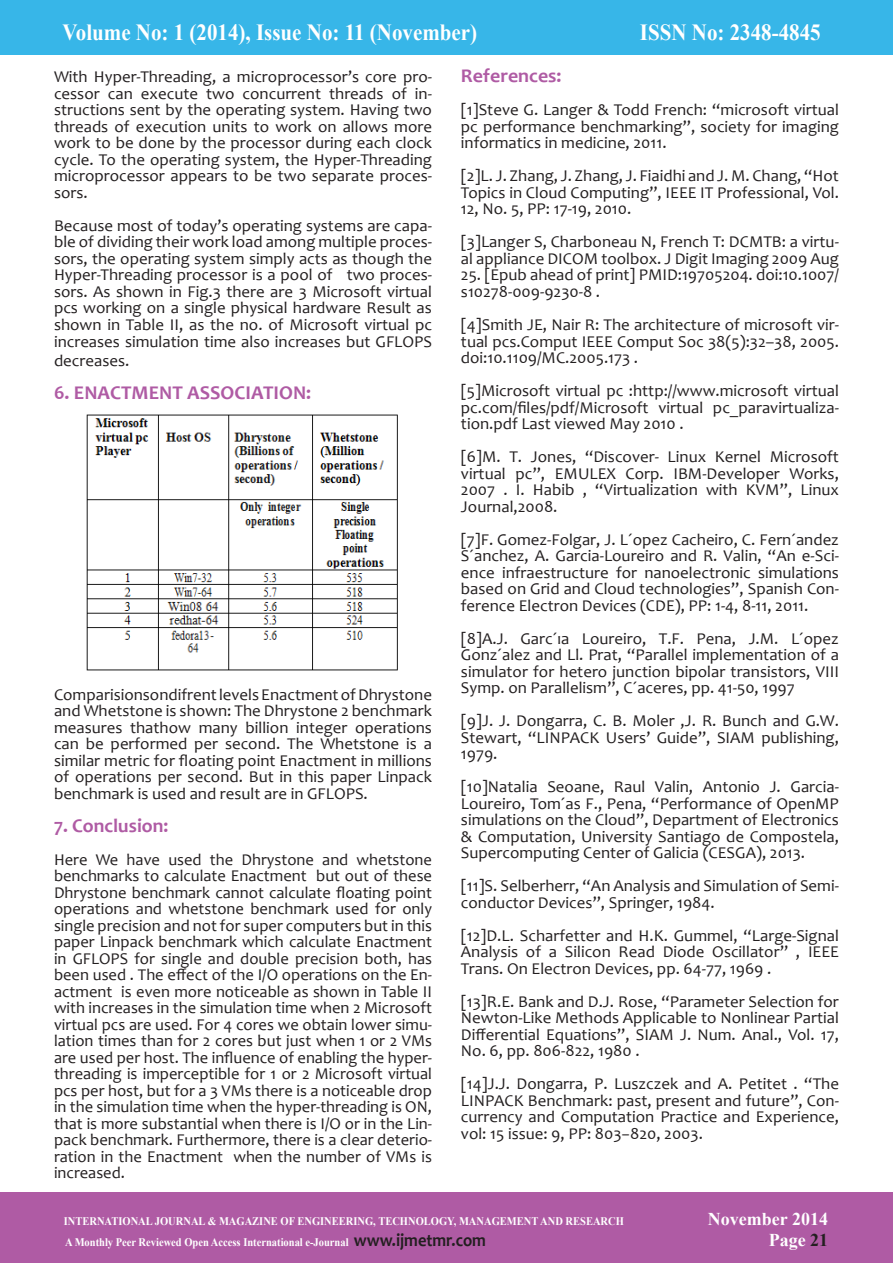
<style>
.page{position:relative;width:893px;height:1263px;background:#fff}
.page>*{position:absolute;margin:0;border:0;box-sizing:border-box;transform-origin:0 0}
.t1{font:700 23.1px "Times New Roman";color:#fff;scale:.91 1}
.t2{font:700 19.5px "Candara";color:#af5ba4}
.t3{font:700 18.15px "Arial";letter-spacing:.11em;color:#fff;scale:.81 1}
.t4{font:700 18px "Times New Roman";color:#fff}
.t5{font:16.5px/16.5px "Candara";color:#231f20;text-align:justify}
.t6{font:700 16.5px "Arial";color:#fff}
.t7{font:700 11.55px "Times New Roman";color:#fff;scale:.91 1}
.s1{font-family:"Candara";font-size:18.15px;color:#231f20}
.s2{color:#231f20}
.s3{font-weight:400;font-size:18px}
.s4{font-size:16.5px}
</style>
<div class="page">
<img style="left:86px;top:414px;width:312px;height:257px">
<div style="left:0;top:0;width:893px;height:54px;background:#37b6e8"></div>
<div style="left:0;top:1193px;width:893px;height:70px;background:#af5ba4"></div>
<p class="t1" style="left:63px;top:16px;width:457px">Volume No: 1 (2014), Issue No: 11 (November)</p>
<p class="t1" style="left:640px;top:16px;width:200px">ISSN No: 2348-4845</p>
<p class="t1" style="left:68px;top:16px;width:458px">Volume No: 3 (2014), Issue No: 12 (November)</p>
<p class="t1" style="left:752px;top:16px;width:78px">20 3706</p>
<p class="t5" style="left:54px;top:69px;width:380px">With Hyper-Threading, a microprocessor’s core pro&shy;cessor can execute two concurrent threads of in&shy;structions sent by the operating system. Having two threads of execution units to work on allows more work to be done by the processor during each clock cycle. To the operating system, the Hyper-Threading microprocessor appears to be two separate proces&shy;sors.</p>
<p class="t5" style="left:54px;top:217px;width:380px">Because most of today’s operating systems are capa&shy;ble of dividing their work load among multiple proces&shy;sors, the operating system simply acts as though the Hyper-Threading processor is a pool of two proces&shy;sors. As shown in Fig.3 there are 3 Microsoft virtual pcs working on a single physical hardware Result as shown in Table II, as the no. of Microsoft virtual pc increases simulation time also increases but GFLOPS</p>
<p class="t5" style="left:54px;top:352px;width:77px">decreases.</p>
<p class="t2" style="left:54px;top:381px;width:259px">6. ENACTMENT ASSOCIATION:</p>
<p class="t5" style="left:54px;top:686px;width:379px">Comparisionsondifrent levels Enactment of Dhrystone and Whetstone is shown: The Dhrystone 2 benchmark measures thathow many billion integer operations can be performed per second. The Whetstone is a similar metric for floating point Enactment in millions of operations per second. But in this paper Linpack benchmark is used and result are in GFLOPS.</p>
<p class="t2" style="left:54px;top:813px;width:116px">7. Conclusion:</p>
<p class="t5" style="left:54px;top:851px;width:380px">Here We have used the Dhrystone and whetstone benchmarks to calculate Enactment but out of these Dhrystone benchmark cannot calculate floating point operations and whetstone benchmark used for only single precision and not for super computers but in this paper Linpack benchmark which calculate Enactment in GFLOPS for single and double precision both, has been used . The effect of the I/O operations on the En&shy;actment is even more noticeable as shown in Table II with increases in the simulation time when 2 Microsoft virtual pcs are used. For 4 cores we obtain lower simu&shy;lation times than for 2 cores but just when 1 or 2 VMs are used per host. The influence of enabling the hyper&shy;threading is imperceptible for 1 or 2 Microsoft virtual pcs per host, but for a 3 VMs there is a noticeable drop in the simulation time when the hyper-threading is ON, that is more substantial when there is I/O or in the Lin&shy;pack benchmark. Furthermore, there is a clear deterio&shy;ration in the Enactment when the number of VMs is increased.</p>
<p class="t2" style="left:461px;top:64px;width:102px">References:</p>
<p class="t5" style="left:461px;top:102px;width:380px">[1]Steve G. Langer &amp; Todd French: “microsoft virtual pc performance benchmarking”, society for imaging informatics in medicine, 2011.</p>
<p class="t5" style="left:461px;top:168px;width:380px">[2]L. J. Zhang, J. Zhang, J. Fiaidhi and J. M. Chang, “Hot Topics in Cloud Computing”, IEEE IT Professional, Vol.<br>12, No. 5, PP: 17-19, 2010.</p>
<p class="t5" style="left:461px;top:234px;width:380px">[3]Langer S, Charboneau N, French T: DCMTB: a virtu&shy;al appliance DICOM toolbox. J Digit Imaging 2009 Aug</p>
<p class="t5" style="left:461px;top:267px;width:379px">25. [Epub ahead of print] PMID:19705204. doi:10.1007/ s10278-009-9230-8 .</p>
<p class="t5" style="left:461px;top:316px;width:380px">[4]Smith JE, Nair R: The architecture of microsoft vir&shy;tual pcs.Comput IEEE Comput Soc 38(5):32–38, 2005. doi:10.1109/MC.2005.173 .</p>
<p class="t5" style="left:461px;top:382px;width:380px">[5]Microsoft virtual pc :http://www.microsoft virtual pc.com/files/pdf/Microsoft virtual pc_paravirtualiza&shy;tion.pdf Last viewed May 2010 .</p>
<p class="t5" style="left:461px;top:448px;width:380px">[6]M. T. Jones, “Discover- Linux Kernel Microsoft virtual pc”, EMULEX Corp. IBM-Developer Works, 2007 . I. Habib , “Virtualization with KVM”, Linux Journal,2008.</p>
<p class="t5" style="left:461px;top:531px;width:380px">[7]F. Gomez-Folgar, J. L´opez Cacheiro, C. Fern´andez S´anchez, A. Garcia-Loureiro and R. Valin, “An e-Sci&shy;ence infraestructure for nanoelectronic simulations based on Grid and Cloud technologies”, Spanish Con&shy;ference Electron Devices (CDE), PP: 1-4, 8-11, 2011.</p>
<p class="t5" style="left:461px;top:630px;width:380px">[8]A.J. Garc´ıa Loureiro, T.F. Pena, J.M. L´opez Gonz´alez and Ll. Prat, “Parallel implementation of a simulator for hetero junction bipolar transistors, VIII Symp. on Parallelism”, C´aceres, pp. 41-50, 1997</p>
<p class="t5" style="left:461px;top:712px;width:379px">[9]J. J. Dongarra, C. B. Moler ,J. R. Bunch and G.W.<br>Stewart, “LINPACK Users’ Guide”, SIAM publishing, 1979.</p>
<p class="t5" style="left:461px;top:778px;width:380px">[10]Natalia Seoane, Raul Valin, Antonio J. Garcia-Loureiro, Tom´as F., Pena, “Performance of OpenMP simulations on the Cloud”, Department of Electronics &amp; Computation, University Santiago de Compostela, Supercomputing Center of Galicia (CESGA), 2013.</p>
<p class="t5" style="left:461px;top:877px;width:380px">[11]S. Selberherr, “An Analysis and Simulation of Semi&shy;conductor Devices”, Springer, 1984.</p>
<p class="t5" style="left:461px;top:927px;width:379px">[12]D.L. Scharfetter and H.K. Gummel, “Large-Signal Analysis of a Silicon Read Diode Oscillator” , IEEE Trans. On Electron Devices, pp. 64-77, 1969 .</p>
<p class="t5" style="left:461px;top:993px;width:380px">[13]R.E. Bank and D.J. Rose, “Parameter Selection for Newton-Like Methods Applicable to Nonlinear Partial Differential Equations”, SIAM J. Num. Anal., Vol. 17, No. 6, pp. 806-822, 1980 .</p>
<p class="t5" style="left:461px;top:1075px;width:380px">[14]J.J. Dongarra, P. Luszczek and A. Petitet . “The LINPACK Benchmark: past, present and future”, Con&shy;currency and Computation Practice and Experience, vol: 15 issue: 9, PP: 803−820, 2003.</p>
<p class="t7" style="left:64px;top:1213px;width:617px">INTERNATIONAL JOURNAL &amp; MAGAZINE OF ENGINEERING, TECHNOLOGY, MANAGEMENT AND RESEARCH</p>
<p class="t4" style="left:708px;top:1206px;width:122px">November 2014</p>
<p class="t7" style="left:65px;top:1234px;width:464px">A Monthly Peer Reviewed Open Access International e-Journal <span class="s1">www.ijmetmr.com</span></p>
<p class="t4" style="left:769px;top:1228px;width:61px">Page <span class="s2">21</span></p>
<p class="t3" style="left:80px;top:1211px;width:311px">YUVA ENGINEERS <span class="s3">|</span> <span class="s4">NOVEMBER</span></p>
<p class="t6" style="left:352px;top:1213px;width:38px">2014</p>
<p class="t6" style="left:765px;top:1213px;width:64px">PAGE <span class="s2">24</span></p>
</div>
